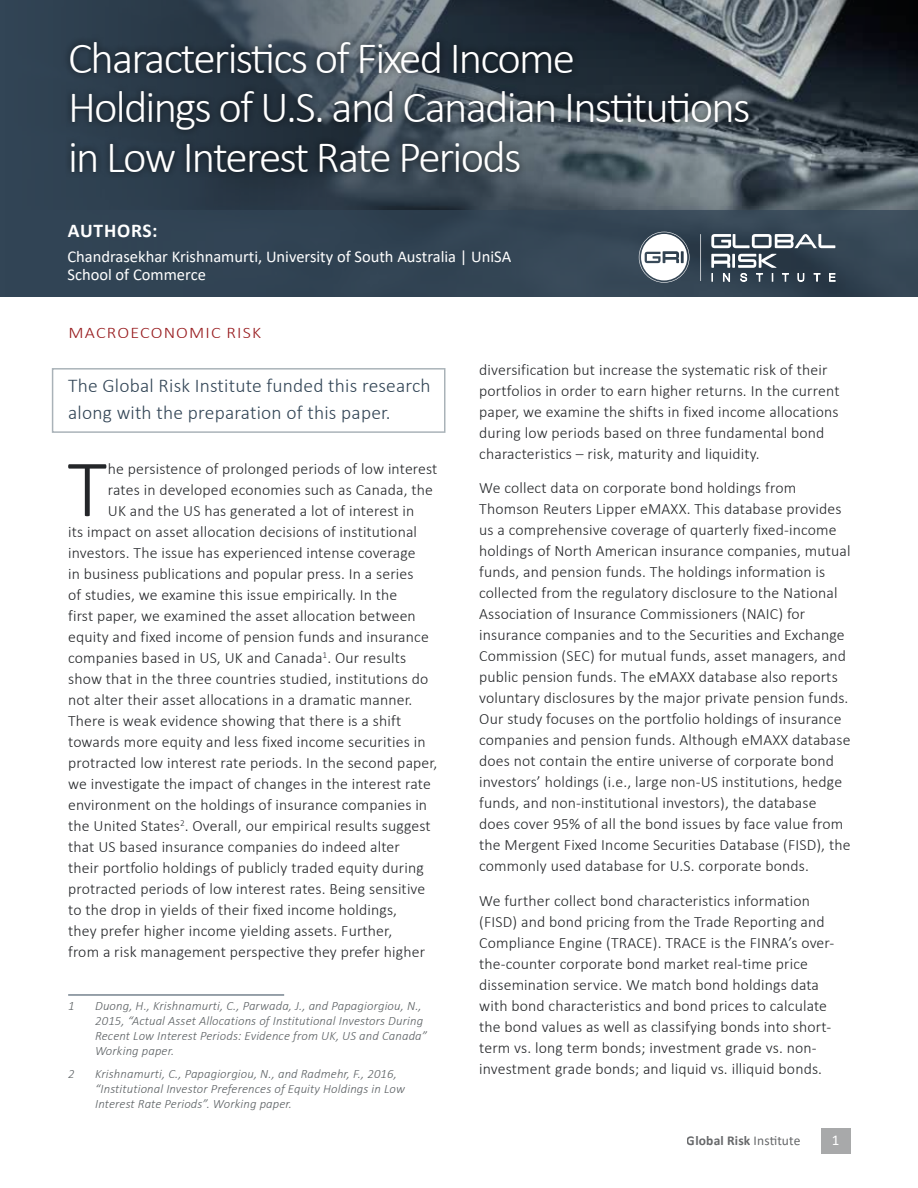
<style>
.page{position:relative;width:918px;height:1188px;background:#fff}
.page>*{position:absolute;margin:0;border:0;box-sizing:border-box;transform-origin:0 0}
.t1{font:300 81.9px "Calibri";color:#242629}
.t2{font:300 45px/49.5px "Calibri";letter-spacing:-.04em;color:#fff}
.t3{font:300 19.5px/27px "Calibri";letter-spacing:.01em;color:#324556}
.t4{font:700 19.5px "Calibri";letter-spacing:.04em;color:#fff}
.t5{font:16.5px/18px "Calibri";color:#fff}
.t6{font:300 16.2px "Calibri";letter-spacing:.065em;color:#981c1f;scale:1.11 1}
.t7{font:300 15.75px/21px "Calibri";letter-spacing:.01em;color:#242629}
.t8{font:15px "Calibri";color:#fff}
.t9{font:700 13.5px "Calibri";letter-spacing:.01em;color:#242629}
.t10{font:italic 300 12.75px/15px "Calibri";letter-spacing:.01em;color:#5b6063}
.s1{font-weight:400}
</style>
<div class="page">
<div style="left:821px;top:1129px;width:30px;height:25px;background:#a8a9aa"></div>
<svg style="left:0;top:0;width:918px;height:210px"></svg>
<div style="left:0;top:210px;width:918px;height:87px;background:#324556"></div>
<div style="left:63px;top:34px;width:693px;height:146px;background:#000;opacity:.64"></div>
<svg style="left:798px;top:273px;width:6px;height:8px"></svg>
<svg style="left:814px;top:273px;width:6px;height:8px"></svg>
<svg style="left:829px;top:273px;width:6px;height:8px"></svg>
<svg style="left:711px;top:254px;width:19px;height:27px"></svg>
<hr style="left:732px;top:254px;width:3px;height:14px;background:#fff">
<svg style="left:738px;top:254px;width:51px;height:27px"></svg>
<svg style="left:700px;top:234px;width:1px;height:47px"></svg>
<svg style="left:639px;top:232px;width:50px;height:51px"></svg>
<svg style="left:711px;top:234px;width:124px;height:14px"></svg>
<hr style="left:68px;top:995px;width:216px;height:1px;background:#324556">
<div style="left:52px;top:368px;width:394px;height:65px;border:2px solid #7b8992"></div>
<h2 class="t2" style="left:68px;top:33px;width:684px">Characteristics of Fixed Income<br>Holdings of U.S. and Canadian Institutions in Low Interest Rate Periods</h2>
<p class="t4" style="left:68px;top:216px;width:91px">AUTHORS:</p>
<p class="t5" style="left:68px;top:247px;width:445px">Chandrasekhar Krishnamurti, University of South Australia | UniSA<br>School of Commerce</p>
<p class="t6" style="left:69px;top:322px;width:175px">MACROECONOMIC RISK</p>
<p class="t3" style="left:68px;top:371px;width:364px">The Global Risk Institute funded this research along with the preparation of this paper.</p>
<h1 class="t1" style="left:67px;top:438px;width:41px">T</h1>
<p class="t7" style="left:108px;top:458px;width:331px">he persistence of prolonged periods of low interest</p>
<p class="t7" style="left:108px;top:479px;width:327px">rates in developed economies such as Canada, the</p>
<p class="t7" style="left:108px;top:500px;width:308px">UK and the US has generated a lot of interest in</p>
<p class="t7" style="left:68px;top:521px;width:350px">its impact on asset allocation decisions of institutional</p>
<p class="t7" style="left:68px;top:542px;width:349px">investors. The issue has experienced intense coverage</p>
<p class="t7" style="left:68px;top:563px;width:347px">in business publications and popular press. In a series</p>
<p class="t7" style="left:68px;top:584px;width:331px">of studies, we examine this issue empirically. In the</p>
<p class="t7" style="left:68px;top:605px;width:349px">first paper, we examined the asset allocation between</p>
<p class="t7" style="left:68px;top:626px;width:362px">equity and fixed income of pension funds and insurance</p>
<p class="t7" style="left:68px;top:647px;width:340px">companies based in US, UK and Canada<sup>1</sup>. Our results</p>
<p class="t7" style="left:68px;top:668px;width:362px">show that in the three countries studied, institutions do</p>
<p class="t7" style="left:68px;top:689px;width:346px">not alter their asset allocations in a dramatic manner.</p>
<p class="t7" style="left:68px;top:710px;width:335px">There is weak evidence showing that there is a shift</p>
<p class="t7" style="left:68px;top:731px;width:359px">towards more equity and less fixed income securities in</p>
<p class="t7" style="left:68px;top:752px;width:371px">protracted low interest rate periods. In the second paper,</p>
<p class="t7" style="left:68px;top:773px;width:364px">we investigate the impact of changes in the interest rate</p>
<p class="t7" style="left:68px;top:794px;width:361px">environment on the holdings of insurance companies in</p>
<p class="t7" style="left:68px;top:815px;width:364px">the United States<sup>2</sup>. Overall, our empirical results suggest</p>
<p class="t7" style="left:68px;top:836px;width:333px">that US based insurance companies do indeed alter</p>
<p class="t7" style="left:68px;top:857px;width:357px">their portfolio holdings of publicly traded equity during</p>
<p class="t7" style="left:68px;top:878px;width:359px">protracted periods of low interest rates. Being sensitive</p>
<p class="t7" style="left:68px;top:899px;width:330px">to the drop in yields of their fixed income holdings,</p>
<p class="t7" style="left:68px;top:920px;width:326px">they prefer higher income yielding assets. Further,</p>
<p class="t7" style="left:68px;top:941px;width:358px">from a risk management perspective they prefer higher</p>
<p class="t10" style="left:68px;top:998px;width:8px">1</p>
<p class="t10" style="left:95px;top:998px;width:333px">Duong, H., Krishnamurti, C., Parwada, J., and Papagiorgiou, N., 2015, “Actual Asset Allocations of Institutional Investors During Recent Low Interest Periods: Evidence from UK, US and Canada” Working paper.</p>
<p class="t10" style="left:68px;top:1066px;width:8px">2</p>
<p class="t10" style="left:95px;top:1066px;width:311px">Krishnamurti, C., Papagiorgiou, N., and Radmehr, F., 2016, “Institutional Investor Preferences of Equity Holdings in Low<br>Interest Rate Periods”. Working paper.</p>
<p class="t7" style="left:479px;top:359px;width:362px">diversification but increase the systematic risk of their portfolios in order to earn higher returns. In the current paper, we examine the shifts in fixed income allocations during low periods based on three fundamental bond characteristics – risk, maturity and liquidity.</p>
<p class="t7" style="left:479px;top:477px;width:373px">We collect data on corporate bond holdings from Thomson Reuters Lipper eMAXX. This database provides us a comprehensive coverage of quarterly fixed-income holdings of North American insurance companies, mutual funds, and pension funds. The holdings information is collected from the regulatory disclosure to the National Association of Insurance Commissioners (NAIC) for insurance companies and to the Securities and Exchange Commission (SEC) for mutual funds, asset managers, and public pension funds. The eMAXX database also reports voluntary disclosures by the major private pension funds.<br>Our study focuses on the portfolio holdings of insurance companies and pension funds. Although eMAXX database does not contain the entire universe of corporate bond investors’ holdings (i.e., large non-US institutions, hedge funds, and non-institutional investors), the database does cover 95% of all the bond issues by face value from the Mergent Fixed Income Securities Database (FISD), the commonly used database for U.S. corporate bonds.</p>
<p class="t7" style="left:479px;top:890px;width:357px">We further collect bond characteristics information (FISD) and bond pricing from the Trade Reporting and Compliance Engine (TRACE). TRACE is the FINRA’s over&shy;the-counter corporate bond market real-time price dissemination service. We match bond holdings data with bond characteristics and bond prices to calculate the bond values as well as classifying bonds into short&shy;term vs. long term bonds; investment grade vs. non&shy;investment grade bonds; and liquid vs. illiquid bonds.</p>
<p class="t9" style="left:687px;top:1131px;width:115px">Global Risk <span class="s1">Institute</span></p>
<p class="t8" style="left:832px;top:1130px;width:9px">1</p>
</div>
